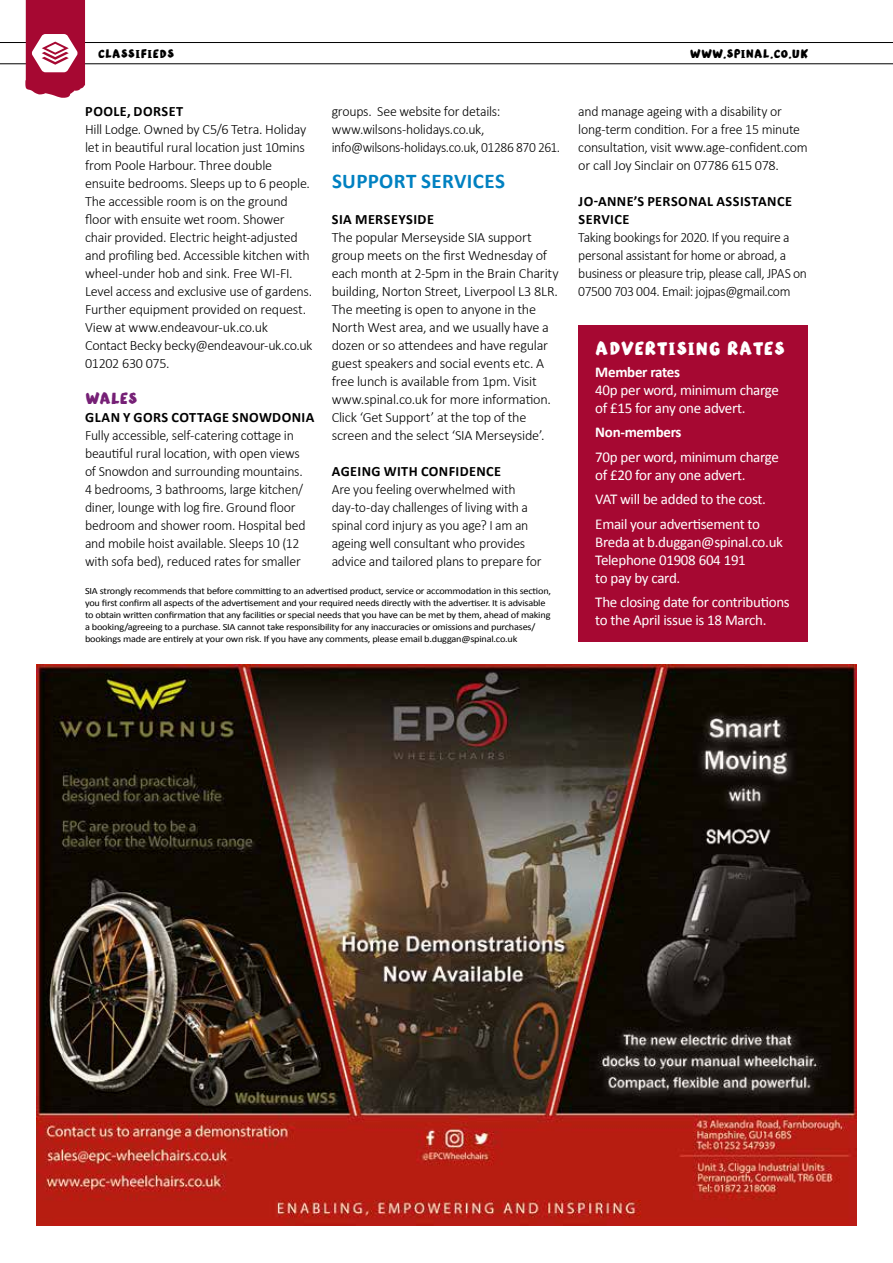
<style>
.page{position:relative;width:893px;height:1263px;background:#fff}
.page>*{position:absolute;margin:0;border:0;box-sizing:border-box;transform-origin:0 0}
.t1{font:21px "SIA Brush Font";color:#fff}
.t2{font:700 21px "Calibri";letter-spacing:.02em;color:#0081c1}
.t3{font:18px "SIA Brush Font";letter-spacing:-.025em;color:#762076}
.t4{font:15px/18px "Calibri";letter-spacing:-.02em;color:#fff}
.t5{font:700 15px "Calibri";letter-spacing:-.02em;color:#fff}
.t6{font:300 14.25px/18px "Calibri";letter-spacing:-.02em;color:#000}
.t7{font:300 14.25px/18px "Calibri";letter-spacing:-.02em;color:#000;scale:.96 1}
.t8{font:700 14.25px/18px "Calibri";letter-spacing:.03em;color:#000}
.t9{font:13.5px "SIA Brush Font";letter-spacing:-.005em;color:#000}
.t10{font:9.45px/12px "Calibri";letter-spacing:-.02em;color:#000;scale:1.09 1}
</style>
<div class="page">
<div style="left:578px;top:326px;width:230px;height:316px;background:#a60832"></div>
<img style="left:36px;top:664px;width:821px;height:561px">
<hr style="left:0;top:63px;width:893px;height:1px;background:#000">
<hr style="left:0;top:42px;width:893px;height:1px;background:#000">
<svg style="left:25px;top:0;width:60px;height:98px"></svg>
<p class="t9" style="left:98px;top:47px;width:78px">CLASSIFIEDS</p>
<p class="t9" style="left:690px;top:47px;width:120px">WWW.SPINAL.CO.UK</p>
<p class="t6" style="left:332px;top:101px;width:230px">groups. See website for details: www.wilsons-holidays.co.uk, info@wilsons-holidays.co.uk, 01286 870 261.</p>
<h1 class="t2" style="left:332px;top:167px;width:174px">SUPPORT SERVICES</h1>
<p class="t8" style="left:332px;top:210px;width:103px">SIA MERSEYSIDE</p>
<p class="t6" style="left:332px;top:227px;width:229px">The popular Merseyside SIA support group meets on the first Wednesday of each month at 2-5pm in the Brain Charity building, Norton Street, Liverpool L3 8LR.<br>The meeting is open to anyone in the North West area, and we usually have a dozen or so attendees and have regular guest speakers and social events etc. A free lunch is available from 1pm. Visit www.spinal.co.uk for more information.<br>Click ‘Get Support’ at the top of the screen and the select ‘SIA Merseyside’.</p>
<p class="t8" style="left:332px;top:462px;width:171px">AGEING WITH CONFIDENCE</p>
<p class="t6" style="left:332px;top:479px;width:212px">Are you feeling overwhelmed with day-to-day challenges of living with a spinal cord injury as you age? I am an ageing well consultant who provides advice and tailored plans to prepare for</p>
<p class="t10" style="left:85px;top:585px;width:429px">SIA strongly recommends that before committing to an advertised product, service or accommodation in this section, you first confirm all aspects of the advertisement and your required needs directly with the advertiser. It is advisable to obtain written confirmation that any facilities or special needs that you have can be met by them, ahead of making a booking/agreeing to a purchase. SIA cannot take responsibility for any inaccuracies or omissions and purchases/ bookings made are entirely at your own risk. If you have any comments, please email b.duggan@spinal.co.uk</p>
<p class="t8" style="left:85px;top:102px;width:100px">POOLE, DORSET</p>
<p class="t6" style="left:85px;top:119px;width:229px">Hill Lodge. Owned by C5/6 Tetra. Holiday let in beautiful rural location just 10mins from Poole Harbour. Three double ensuite bedrooms. Sleeps up to 6 people.<br>The accessible room is on the ground floor with ensuite wet room. Shower chair provided. Electric height-adjusted and profiling bed. Accessible kitchen with wheel-under hob and sink. Free WI-FI.<br>Level access and exclusive use of gardens.<br>Further equipment provided on request.<br>View at www.endeavour-uk.co.uk Contact Becky becky@endeavour-uk.co.uk 01202 630 075.</p>
<p class="t3" style="left:85px;top:390px;width:54px">WALES</p>
<p class="t8" style="left:85px;top:408px;width:231px">GLAN Y GORS COTTAGE SNOWDONIA</p>
<p class="t6" style="left:85px;top:425px;width:222px">Fully accessible, self-catering cottage in beautiful rural location, with open views of Snowdon and surrounding mountains.<br>4 bedrooms, 3 bathrooms, large kitchen/ diner, lounge with log fire. Ground floor bedroom and shower room. Hospital bed and mobile hoist available. Sleeps 10 (12 with sofa bed), reduced rates for smaller</p>
<p class="t6" style="left:578px;top:101px;width:231px">and manage ageing with a disability or long-term condition. For a free 15 minute consultation, visit www.age-confident.com or call Joy Sinclair on 07786 615 078.</p>
<p class="t8" style="left:579px;top:192px;width:215px">JO-ANNE’S PERSONAL ASSISTANCE<br>SERVICE</p>
<p class="t7" style="left:578px;top:227px;width:240px">Taking bookings for 2020. If you require a personal assistant for home or abroad, a business or pleasure trip, please call, JPAS on 07500 703 004. Email: jojpas@gmail.com</p>
<h1 class="t1" style="left:595px;top:339px;width:191px">ADVERTISING RATES</h1>
<p class="t5" style="left:595px;top:362px;width:86px">Member rates</p>
<p class="t4" style="left:595px;top:381px;width:185px">40p per word, minimum charge of £15 for any one advert.</p>
<p class="t5" style="left:595px;top:423px;width:88px">Non-members</p>
<p class="t4" style="left:595px;top:448px;width:185px">70p per word, minimum charge of £20 for any one advert.</p>
<p class="t4" style="left:595px;top:487px;width:172px;line-height:24.3px">VAT will be added to the cost.<br>Email your advertisement to</p>
<p class="t4" style="left:595px;top:533px;width:189px">Breda at b.duggan@spinal.co.uk<br>Telephone 01908 604 191<br>to pay by card.</p>
<p class="t4" style="left:595px;top:593px;width:196px">The closing date for contributions to the April issue is 18 March.</p>
</div>
